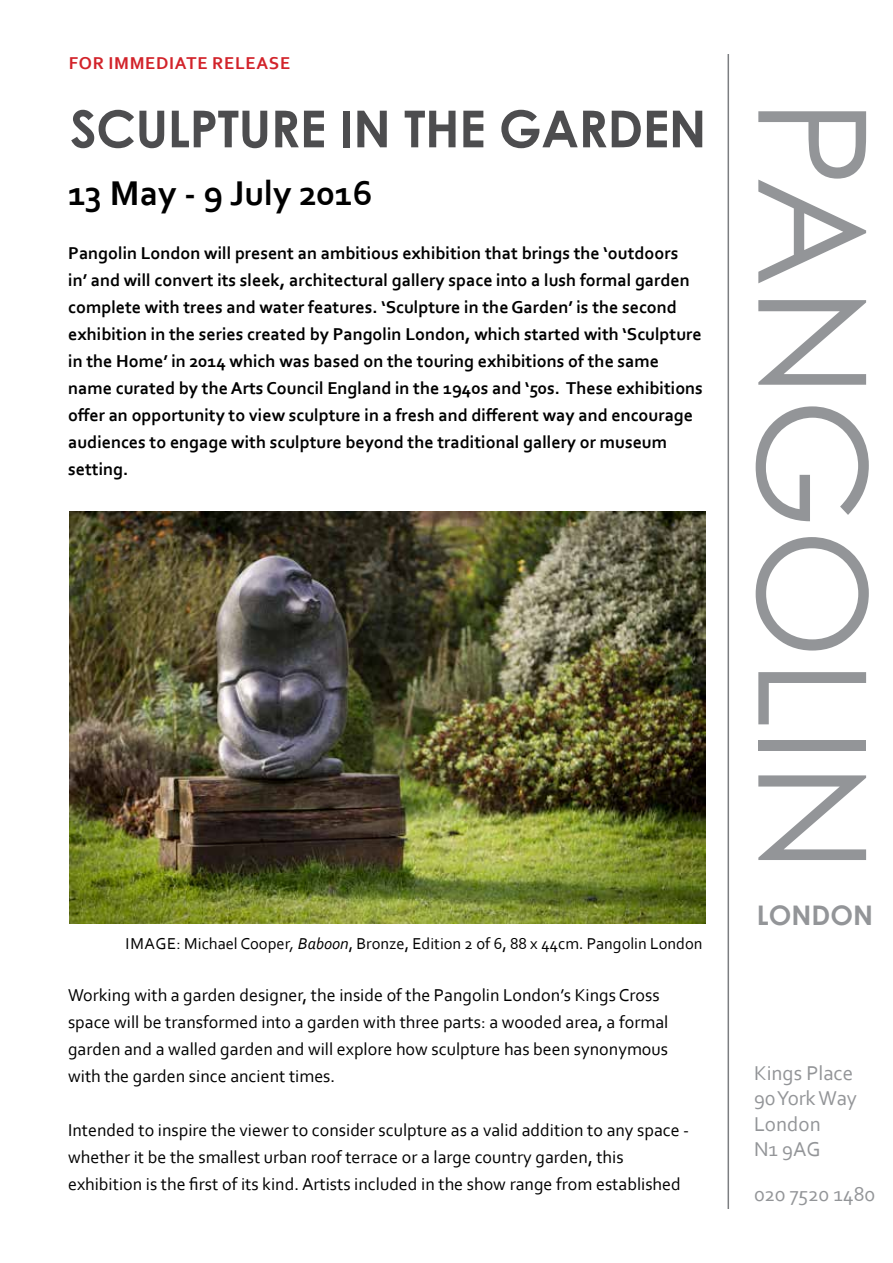
<style>
.page{position:relative;width:893px;height:1263px;background:#fff}
.page>*{position:absolute;margin:0;border:0;box-sizing:border-box;transform-origin:0 0}
.t1{font:150px "Century Gothic";color:#939598}
.t2{font:700 51px "Century Gothic";letter-spacing:-.01em;color:#4d4d4f}
.t3{font:700 36px "Corbel";color:#000}
.t4{font:700 27px "Century Gothic";color:#939598}
.t5{font:21px/25.2px "Corbel";color:#939598}
.t6{font:700 18px/27px "Corbel";color:#000}
.t7{font:18px/27px "Corbel";color:#000}
.t8{font:700 18px "Corbel";letter-spacing:.04em;color:#d2232a}
.t9{font:16.5px "Corbel";color:#000}
.s1{font-style:italic}
</style>
<div class="page">
<hr style="left:727px;top:54px;width:2px;height:1155px;background:#7c7e81">
<img style="left:69px;top:511px;width:636px;height:412px">
<p class="t8" style="left:69px;top:52px;width:223px">FOR IMMEDIATE RELEASE</p>
<h2 class="t2" style="left:70px;top:97px;width:638px">SCULPTURE IN THE GARDEN</h2>
<h3 class="t3" style="left:68px;top:171px;width:306px">13 May - 9 July 2016</h3>
<p class="t6" style="left:68px;top:239px;width:636px">Pangolin London will present an ambitious exhibition that brings the ‘outdoors<br>in’ and will convert its sleek, architectural gallery space into a lush formal garden complete with trees and water features. ‘Sculpture in the Garden’ is the second exhibition in the series created by Pangolin London, which started with ‘Sculpture in the Home’ in 2014 which was based on the touring exhibitions of the same name curated by the Arts Council England in the 1940s and ‘50s. These exhibitions offer an opportunity to view sculpture in a fresh and different way and encourage audiences to engage with sculpture beyond the traditional gallery or museum setting.</p>
<p class="t9" style="left:126px;top:933px;width:578px">IMAGE: Michael Cooper<span class="s1">, Baboon</span>, Bronze, Edition 2 of 6, 88 x 44cm. Pangolin London</p>
<p class="t7" style="left:68px;top:981px;width:602px">Working with a garden designer, the inside of the Pangolin London’s Kings Cross space will be transformed into a garden with three parts: a wooded area, a formal garden and a walled garden and will explore how sculpture has been synonymous with the garden since ancient times.</p>
<p class="t7" style="left:68px;top:1116px;width:623px">Intended to inspire the viewer to consider sculpture as a valid addition to any space - whether it be the smallest urban roof terrace or a large country garden, this exhibition is the first of its kind. Artists included in the show range from established</p>
<h1 class="t1" style="left:904px;top:98px;width:776px;rotate:90deg">PANGOLIN</h1>
<h3 class="t4" style="left:757px;top:898px;width:118px">LONDON</h3>
<p class="t5" style="left:754px;top:1060px;width:104px">Kings Place<br>90 York Way<br>London<br>N1 9AG</p>
<p class="t5" style="left:754px;top:1181px;width:123px">020 7520 1480</p>
</div>
